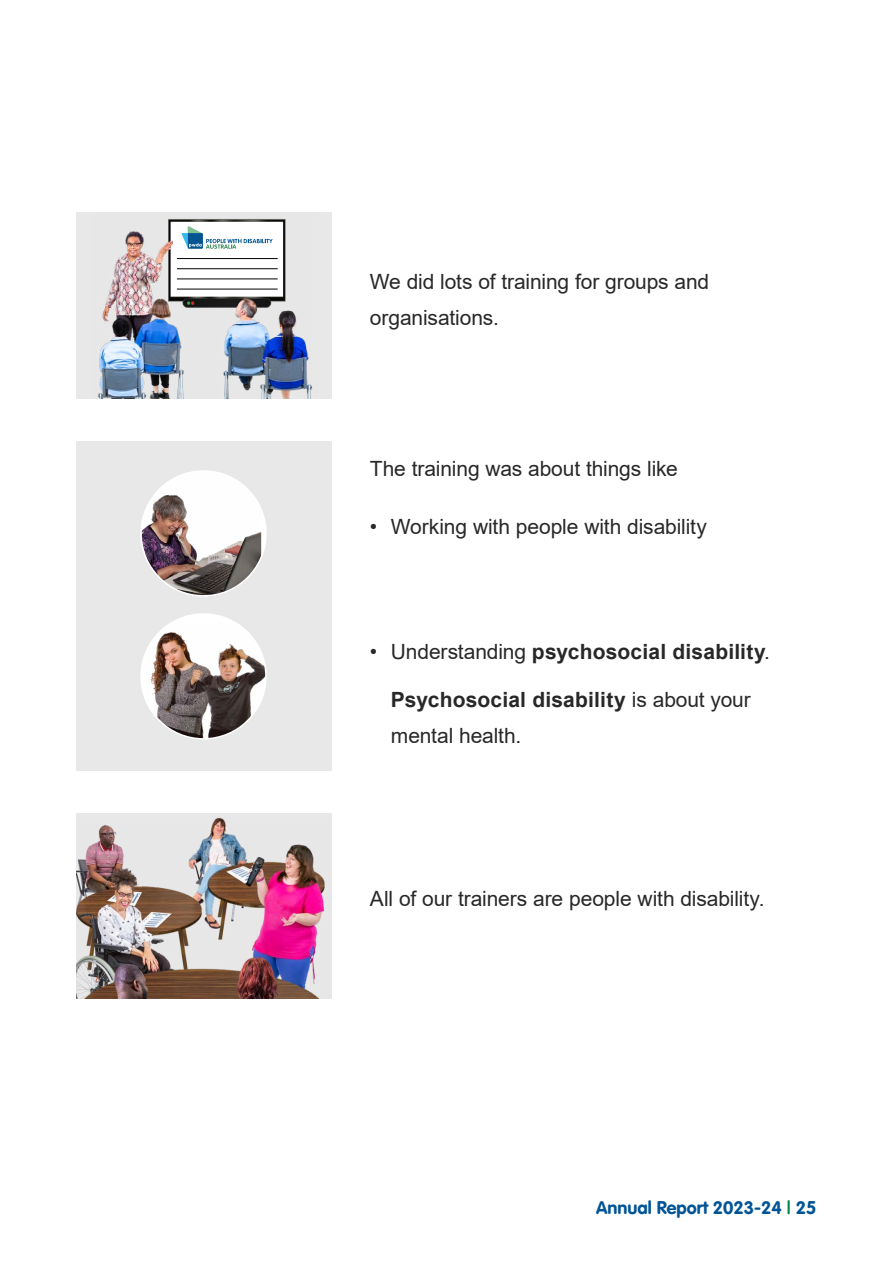
<style>
.page{position:relative;width:893px;height:1263px;background:#fff}
.page>*{position:absolute;margin:0;border:0;box-sizing:border-box;transform-origin:0 0}
.t1{font:21px/36px "Arial";letter-spacing:-.005em;color:#292829}
.t2{font:700 21px "Arial";letter-spacing:.01em;color:#292829}
.t3{font:18px "VAG Rounded Bold";color:#005496}
.s1{font-weight:400}
.s2{font-weight:700}
.s3{color:#00884f}
</style>
<div class="page">
<div style="left:77px;top:213px;width:255px;height:186px;background:#e8e8e8"></div>
<img style="left:98px;top:219px;width:214px;height:180px">
<div style="left:173px;top:222px;width:108px;height:74px;background:#fff"></div>
<svg style="left:181px;top:226px;width:91px;height:23px"></svg>
<hr style="left:177px;top:258px;width:101px;height:1px;background:#000">
<hr style="left:177px;top:268px;width:101px;height:1px;background:#000">
<hr style="left:177px;top:278px;width:101px;height:1px;background:#000">
<hr style="left:177px;top:289px;width:101px;height:1px;background:#000">
<div style="left:77px;top:441px;width:255px;height:329px;background:#e8e8e8"></div>
<img style="left:143px;top:473px;width:118px;height:121px">
<div style="left:141px;top:614px;width:125px;height:125px;background:#fff;border-radius:50%"></div>
<img style="left:146px;top:623px;width:118px;height:114px">
<div style="left:77px;top:813px;width:255px;height:185px;background:#e8e8e8"></div>
<img style="left:77px;top:817px;width:248px;height:181px">
<p class="t1" style="left:370px;top:263px;width:341px">We did lots of training for groups and organisations.</p>
<p class="t1" style="left:370px;top:450px;width:309px">The training was about things like</p>
<p class="t1" style="left:370px;top:509px;width:338px">• Working with people with disability</p>
<p class="t2" style="left:370px;top:637px;width:402px"><span class="s1">• Understanding</span> psychosocial disability<span class="s1">.</span></p>
<p class="t1" style="left:391px;top:682px;width:361px"><span class="s2">Psychosocial disability</span> is about your mental health.</p>
<p class="t1" style="left:370px;top:880px;width:396px">All of our trainers are people with disability.</p>
<p class="t3" style="left:596px;top:1197px;width:222px">Annual Report 2023-24 <span class="s3">|</span> 25</p>
</div>
